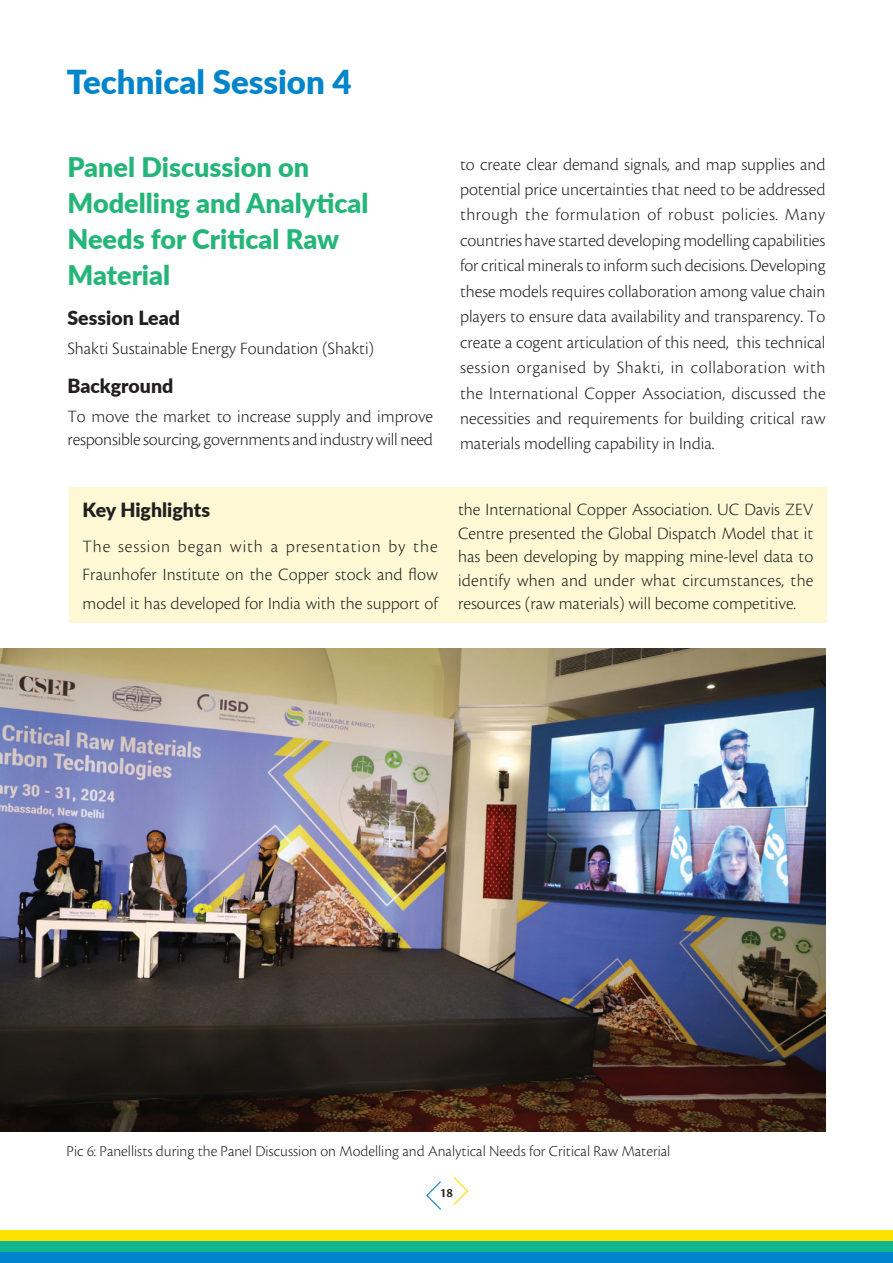
<style>
.page{position:relative;width:893px;height:1263px;background:#fff}
.page>*{position:absolute;margin:0;border:0;box-sizing:border-box;transform-origin:0 0}
.t1{font:900 33px "Lato";color:#0084ca}
.t2{font:900 27px/36px "Lato";color:#25b579}
.t3{font:900 19.5px "Lato";color:#231f20}
.t4{font:300 18px/25.5px "Cronos Pro";color:#231f20;text-align:justify}
.t5{font:300 15.75px "Cronos Pro";color:#231f20}
.t6{font:600 13.5px "Cronos Pro";color:#231f20}
</style>
<div class="page">
<div style="left:0;top:1252px;width:893px;height:11px;background:#0084ca"></div>
<div style="left:0;top:1241px;width:893px;height:11px;background:#13b68f"></div>
<div style="left:0;top:1231px;width:893px;height:10px;background:#ffe101"></div>
<svg style="left:426px;top:1181px;width:15px;height:29px"></svg>
<svg style="left:453px;top:1177px;width:15px;height:28px"></svg>
<img style="left:0;top:648px;width:825px;height:484px">
<div style="left:69px;top:488px;width:758px;height:135px;background:#fef8d4"></div>
<h1 class="t1" style="left:67px;top:58px;width:286px">Technical Session 4</h1>
<h2 class="t2" style="left:68px;top:148px;width:303px">Panel Discussion on<br>Modelling and Analytical<br>Needs for Critical Raw<br>Material</h2>
<p class="t3" style="left:68px;top:303px;width:114px">Session Lead</p>
<p class="t4" style="left:68px;top:335px;width:308px">Shakti Sustainable Energy Foundation (Shakti)</p>
<p class="t3" style="left:68px;top:371px;width:107px">Background</p>
<p class="t4" style="left:68px;top:404px;width:367px;line-height:23.2px">To move the market to increase supply and improve responsible sourcing, governments and industry will need</p>
<p class="t3" style="left:83px;top:495px;width:129px">Key Highlights</p>
<p class="t4" style="left:83px;top:531px;width:357px;line-height:29px">The session began with a presentation by the Fraunhofer Institute on the Copper stock and flow model it has developed for India with the support of</p>
<p class="t4" style="left:460px;top:151px;width:367px">to create clear demand signals, and map supplies and potential price uncertainties that need to be addressed through the formulation of robust policies. Many countries have started developing modelling capabilities for critical minerals to inform such decisions. Developing these models requires collaboration among value chain players to ensure data availability and transparency. To create a cogent articulation of this need, this technical session organised by Shakti, in collaboration with the International Copper Association, discussed the necessities and requirements for building critical raw materials modelling capability in India.</p>
<p class="t4" style="left:458px;top:498px;width:357px;line-height:23.5px">the International Copper Association. UC Davis ZEV Centre presented the Global Dispatch Model that it has been developing by mapping mine-level data to identify when and under what circumstances, the resources (raw materials) will become competitive.</p>
<p class="t5" style="left:67px;top:1141px;width:605px">Pic 6: Panellists during the Panel Discussion on Modelling and Analytical Needs for Critical Raw Material</p>
<p class="t6" style="left:440px;top:1185px;width:15px">18</p>
</div>
